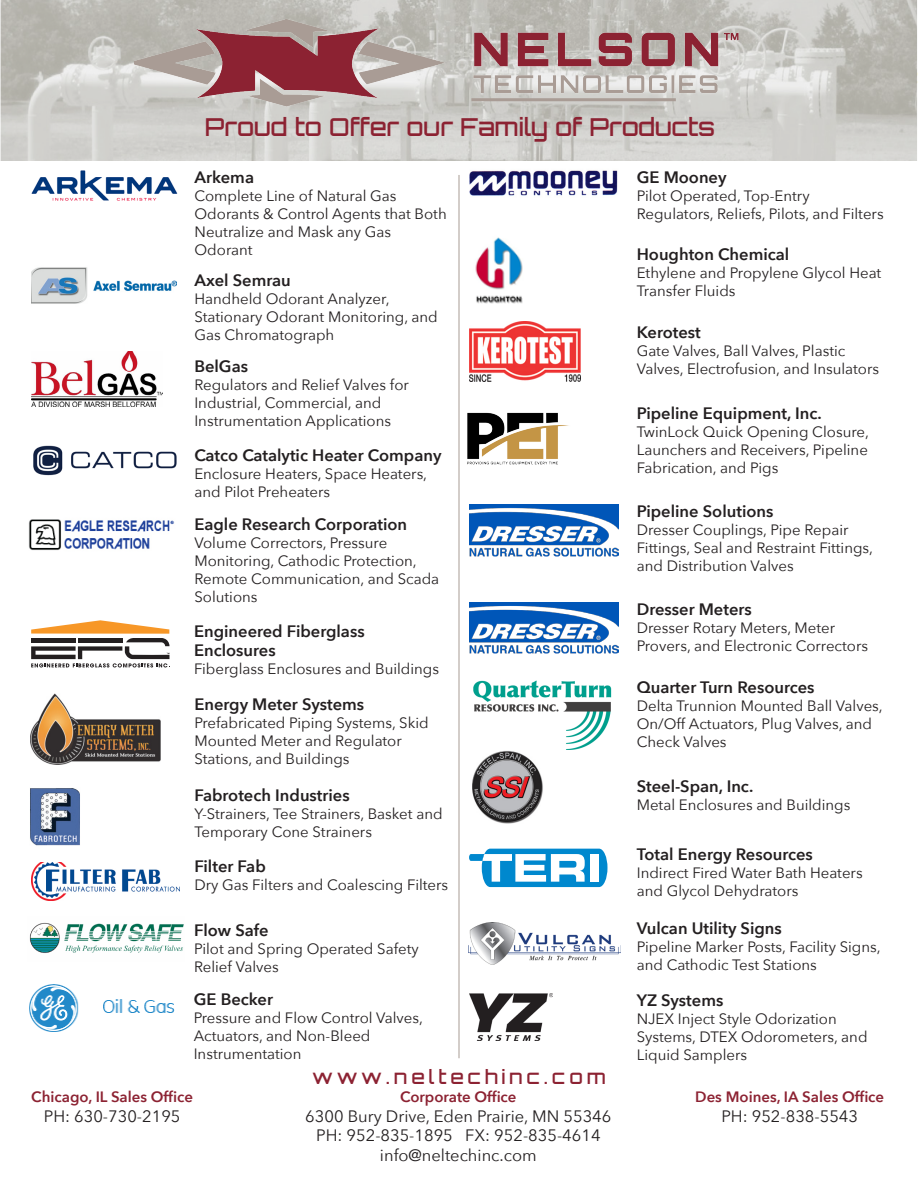
<style>
.page{position:relative;width:918px;height:1188px;background:#fff}
.page>*{position:absolute;margin:0;border:0;box-sizing:border-box;transform-origin:0 0}
.t1{font:500 24.75px "Orbitron";color:#8c2232}
.t2{font:500 19.5px "Orbitron";letter-spacing:.2em;color:#8c2232}
.t3{font:600 16.5px "Avenir Next";color:#231f20}
.t4{font:16.5px "Avenir Next";color:#231f20}
.t5{font:15px/18px "Avenir Next";color:#231f20}
.t6{font:600 15px "Avenir Next";color:#8c2232}
</style>
<div class="page">
<img style="left:31px;top:351px;width:131px;height:55px">
<svg style="left:31px;top:620px;width:139px;height:48px"></svg>
<img style="left:31px;top:862px;width:148px;height:38px">
<img style="left:29px;top:922px;width:155px;height:31px">
<img style="left:470px;top:170px;width:148px;height:26px">
<img style="left:473px;top:680px;width:139px;height:70px">
<img style="left:472px;top:748px;width:74px;height:76px">
<svg style="left:469px;top:849px;width:138px;height:38px"></svg>
<img style="left:29px;top:519px;width:146px;height:31px">
<img style="left:31px;top:693px;width:129px;height:72px">
<img style="left:33px;top:445px;width:144px;height:31px">
<img style="left:470px;top:994px;width:83px;height:46px">
<img style="left:469px;top:322px;width:111px;height:59px">
<img style="left:475px;top:237px;width:48px;height:67px">
<img style="left:29px;top:984px;width:146px;height:47px">
<img style="left:30px;top:788px;width:50px;height:58px">
<img style="left:0;top:0;width:918px;height:160px">
<img style="left:135px;top:0;width:605px;height:160px">
<hr style="left:471px;top:98px;width:205px;height:3px;background:#a99c95">
<img style="left:469px;top:505px;width:149px;height:51px">
<img style="left:469px;top:602px;width:149px;height:51px">
<hr style="left:459px;top:175px;width:1px;height:883px;background:#a99c95">
<img style="left:31px;top:267px;width:145px;height:37px">
<img style="left:31px;top:170px;width:146px;height:31px">
<img style="left:467px;top:412px;width:102px;height:53px">
<img style="left:469px;top:922px;width:152px;height:42px">
<p class="t1" style="left:205px;top:111px;width:512px">Proud to Offer our Family of Products</p>
<p class="t3" style="left:195px;top:163px;width:61px">Arkema</p>
<p class="t5" style="left:195px;top:186px;width:204px">Complete Line of Natural Gas</p>
<p class="t5" style="left:195px;top:204px;width:254px">Odorants &amp; Control Agents that Both<br>Neutralize and Mask any Gas</p>
<p class="t5" style="left:195px;top:240px;width:60px">Odorant</p>
<p class="t3" style="left:194px;top:266px;width:98px">Axel Semrau</p>
<p class="t5" style="left:194px;top:289px;width:197px">Handheld Odorant Analyzer,</p>
<p class="t5" style="left:194px;top:307px;width:245px">Stationary Odorant Monitoring, and<br>Gas Chromatograph</p>
<p class="t3" style="left:194px;top:353px;width:55px">BelGas</p>
<p class="t5" style="left:194px;top:376px;width:216px">Regulators and Relief Valves for<br>Industrial, Commercial, and</p>
<p class="t5" style="left:194px;top:412px;width:198px">Instrumentation Applications</p>
<p class="t3" style="left:194px;top:441px;width:249px">Catco Catalytic Heater Company</p>
<p class="t5" style="left:194px;top:464px;width:234px">Enclosure Heaters, Space Heaters, and Pilot Preheaters</p>
<p class="t3" style="left:194px;top:510px;width:214px">Eagle Research Corporation</p>
<p class="t5" style="left:194px;top:533px;width:194px">Volume Correctors, Pressure</p>
<p class="t5" style="left:194px;top:551px;width:224px">Monitoring, Cathodic Protection,</p>
<p class="t5" style="left:194px;top:569px;width:246px">Remote Communication, and Scada<br>Solutions</p>
<p class="t3" style="left:194px;top:617px;width:172px">Engineered Fiberglass</p>
<p class="t3" style="left:194px;top:636px;width:83px">Enclosures</p>
<p class="t5" style="left:194px;top:659px;width:247px">Fiberglass Enclosures and Buildings</p>
<p class="t3" style="left:194px;top:690px;width:171px">Energy Meter Systems</p>
<p class="t5" style="left:194px;top:713px;width:236px">Prefabricated Piping Systems, Skid<br>Mounted Meter and Regulator</p>
<p class="t5" style="left:194px;top:749px;width:157px">Stations, and Buildings</p>
<p class="t3" style="left:194px;top:781px;width:157px">Fabrotech Industries</p>
<p class="t5" style="left:194px;top:804px;width:250px">Y-Strainers, Tee Strainers, Basket and<br>Temporary Cone Strainers</p>
<p class="t3" style="left:194px;top:852px;width:73px">Filter Fab</p>
<p class="t5" style="left:194px;top:875px;width:255px">Dry Gas Filters and Coalescing Filters</p>
<p class="t3" style="left:194px;top:916px;width:76px">Flow Safe</p>
<p class="t5" style="left:194px;top:939px;width:226px">Pilot and Spring Operated Safety</p>
<p class="t5" style="left:194px;top:957px;width:86px">Relief Valves</p>
<p class="t3" style="left:194px;top:985px;width:81px">GE Becker</p>
<p class="t5" style="left:194px;top:1009px;width:231px">Pressure and Flow Control Valves,</p>
<p class="t5" style="left:194px;top:1027px;width:178px">Actuators, and Non-Bleed</p>
<p class="t5" style="left:194px;top:1045px;width:109px">Instrumentation</p>
<p class="t6" style="left:31px;top:1084px;width:163px">Chicago, IL Sales Office</p>
<p class="t4" style="left:44px;top:1102px;width:138px">PH: 630-730-2195</p>
<p class="t2" style="left:312px;top:1065px;width:295px">www.neltechinc.com</p>
<p class="t6" style="left:400px;top:1084px;width:118px">Corporate Office</p>
<p class="t4" style="left:305px;top:1102px;width:308px">6300 Bury Drive, Eden Prairie, MN 55346</p>
<p class="t4" style="left:316px;top:1122px;width:286px">PH: 952-835-1895 FX: 952-835-4614</p>
<p class="t4" style="left:380px;top:1141px;width:158px">info@neltechinc.com</p>
<p class="t3" style="left:637px;top:163px;width:91px">GE Mooney</p>
<p class="t5" style="left:637px;top:186px;width:174px">Pilot Operated, Top-Entry</p>
<p class="t5" style="left:637px;top:204px;width:248px">Regulators, Reliefs, Pilots, and Filters</p>
<p class="t3" style="left:637px;top:240px;width:154px">Houghton Chemical</p>
<p class="t5" style="left:637px;top:263px;width:246px">Ethylene and Propylene Glycol Heat<br>Transfer Fluids</p>
<p class="t3" style="left:637px;top:318px;width:66px">Kerotest</p>
<p class="t5" style="left:637px;top:341px;width:210px">Gate Valves, Ball Valves, Plastic</p>
<p class="t5" style="left:637px;top:359px;width:244px">Valves, Electrofusion, and Insulators</p>
<p class="t3" style="left:637px;top:399px;width:186px">Pipeline Equipment, Inc.</p>
<p class="t5" style="left:637px;top:422px;width:234px;text-align:justify">TwinLock Quick Opening Closure, Launchers and Receivers, Pipeline Fabrication, and Pigs</p>
<p class="t3" style="left:637px;top:497px;width:138px">Pipeline Solutions</p>
<p class="t5" style="left:637px;top:520px;width:213px">Dresser Couplings, Pipe Repair</p>
<p class="t5" style="left:637px;top:538px;width:238px">Fittings, Seal and Restraint Fittings, and Distribution Valves</p>
<p class="t3" style="left:637px;top:595px;width:117px">Dresser Meters</p>
<p class="t5" style="left:637px;top:618px;width:200px">Dresser Rotary Meters, Meter</p>
<p class="t5" style="left:637px;top:636px;width:233px">Provers, and Electronic Correctors</p>
<p class="t3" style="left:637px;top:674px;width:179px">Quarter Turn Resources</p>
<p class="t5" style="left:637px;top:697px;width:248px">Delta Trunnion Mounted Ball Valves,<br>On/Off Actuators, Plug Valves, and<br>Check Valves</p>
<p class="t3" style="left:637px;top:772px;width:118px">Steel-Span, Inc.</p>
<p class="t5" style="left:637px;top:795px;width:215px">Metal Enclosures and Buildings</p>
<p class="t3" style="left:637px;top:840px;width:178px">Total Energy Resources</p>
<p class="t5" style="left:637px;top:863px;width:227px">Indirect Fired Water Bath Heaters and Glycol Dehydrators</p>
<p class="t3" style="left:637px;top:914px;width:147px">Vulcan Utility Signs</p>
<p class="t5" style="left:637px;top:937px;width:245px">Pipeline Marker Posts, Facility Signs, and Cathodic Test Stations</p>
<p class="t3" style="left:637px;top:986px;width:88px">YZ Systems</p>
<p class="t5" style="left:637px;top:1009px;width:232px">NJEX Inject Style Odorization<br>Systems, DTEX Odorometers, and<br>Liquid Samplers</p>
<p class="t6" style="left:695px;top:1084px;width:190px">Des Moines, IA Sales Office</p>
<p class="t4" style="left:721px;top:1102px;width:138px">PH: 952-838-5543</p>
</div>
